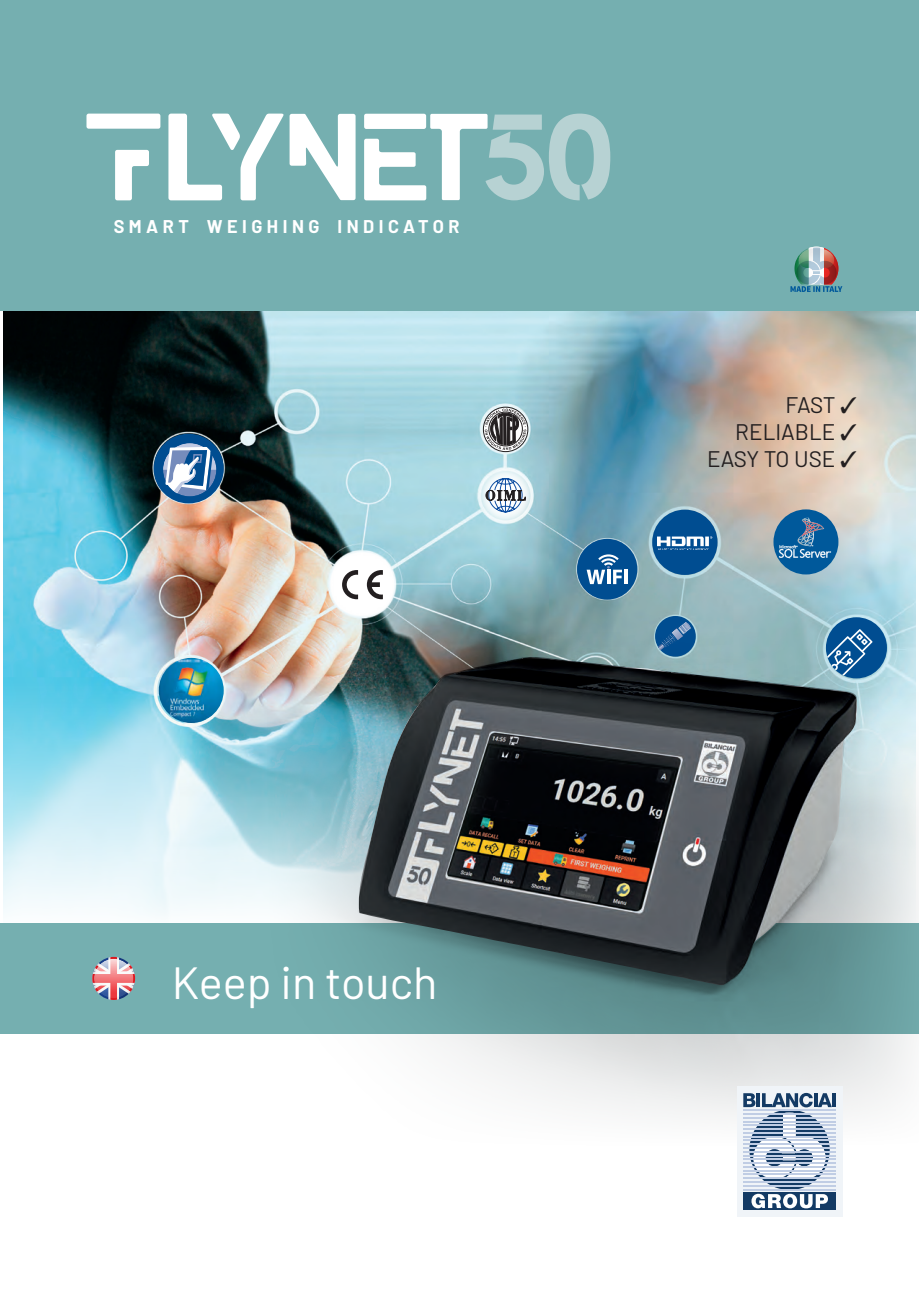
<style>
.page{position:relative;width:919px;height:1289px;background:#fff}
.page>*{position:absolute;margin:0;border:0;box-sizing:border-box;transform-origin:0 0}
.t1{font:123.75px "LEIXO DEMO";letter-spacing:-.1em;color:#fff}
.t2{font:45px "Barlow";color:#fff}
.t3{font:22.5px/27px "Barlow";color:#231f20;text-align:right}
.t4{font:700 18px "Barlow";letter-spacing:.25em;color:#fff}
</style>
<div class="page">
<img style="left:3px;top:310px;width:912px;height:605px">
<div style="left:0;top:0;width:918px;height:310px;background:#75afb0"></div>
<div style="left:0;top:923px;width:918px;height:110px;background:#75afb0"></div>
<div style="left:483px;top:407px;width:45px;height:45px;border:1px solid #231f20;border-radius:50%"></div>
<svg style="left:484px;top:408px;width:42px;height:41px;background:#838485"></svg>
<div style="left:154px;top:433px;width:70px;height:70px;background:#004d91;border-radius:50%"></div>
<svg style="left:163px;top:443px;width:53px;height:51px"></svg>
<img style="left:266px;top:449px;width:652px;height:697px">
<img style="left:357px;top:658px;width:501px;height:327px">
<img style="left:159px;top:658px;width:65px;height:65px;border-radius:32px">
<div style="left:773px;top:509px;width:65px;height:65px;background:#00599b;border-radius:50%"></div>
<img style="left:773px;top:517px;width:65px;height:41px">
<svg style="left:790px;top:247px;width:52px;height:45px"></svg>
<div style="left:736px;top:1085px;width:106px;height:131px;background:#f0f4f8"></div>
<svg style="left:749px;top:1109px;width:80px;height:80px"></svg>
<div style="left:743px;top:1192px;width:92px;height:17px;background:#133a64"></div>
<svg style="left:751px;top:1193px;width:77px;height:15px"></svg>
<svg style="left:743px;top:1092px;width:88px;height:85px"></svg>
<hr style="left:832px;top:1093px;width:3px;height:14px;background:#133a64">
<hr style="left:743px;top:1109px;width:92px;height:1px;background:#c0cde4">
<hr style="left:743px;top:1113px;width:92px;height:1px;background:#c0cde4">
<hr style="left:743px;top:1116px;width:92px;height:2px;background:#c0cde4">
<hr style="left:743px;top:1120px;width:92px;height:2px;background:#c0cde4">
<hr style="left:743px;top:1124px;width:92px;height:1px;background:#c0cde4">
<hr style="left:743px;top:1128px;width:92px;height:1px;background:#c0cde4">
<hr style="left:743px;top:1132px;width:92px;height:1px;background:#c0cde4">
<hr style="left:743px;top:1135px;width:92px;height:2px;background:#c0cde4">
<hr style="left:743px;top:1139px;width:92px;height:2px;background:#c0cde4">
<hr style="left:743px;top:1143px;width:92px;height:1px;background:#c0cde4">
<hr style="left:743px;top:1147px;width:92px;height:1px;background:#c0cde4">
<hr style="left:743px;top:1150px;width:92px;height:2px;background:#c0cde4">
<hr style="left:743px;top:1154px;width:92px;height:2px;background:#c0cde4">
<hr style="left:743px;top:1158px;width:92px;height:1px;background:#c0cde4">
<hr style="left:743px;top:1162px;width:92px;height:1px;background:#c0cde4">
<hr style="left:743px;top:1166px;width:92px;height:1px;background:#c0cde4">
<hr style="left:743px;top:1169px;width:92px;height:2px;background:#c0cde4">
<hr style="left:743px;top:1173px;width:92px;height:2px;background:#c0cde4">
<hr style="left:743px;top:1177px;width:92px;height:1px;background:#c0cde4">
<hr style="left:743px;top:1181px;width:92px;height:1px;background:#c0cde4">
<hr style="left:743px;top:1184px;width:92px;height:2px;background:#c0cde4">
<hr style="left:743px;top:1188px;width:92px;height:2px;background:#c0cde4">
<svg style="left:485px;top:114px;width:125px;height:86px"></svg>
<div style="left:825px;top:617px;width:61px;height:61px;background:#004d91;border-radius:50%"></div>
<svg style="left:825px;top:629px;width:47px;height:49px"></svg>
<svg style="left:92px;top:972px;width:43px;height:27px"></svg>
<svg style="left:92px;top:956px;width:43px;height:43px"></svg>
<svg style="left:94px;top:958px;width:39px;height:40px"></svg>
<h1 class="t1" style="left:77px;top:92px;width:422px">FLYNET</h1>
<p class="t4" style="left:114px;top:213px;width:347px">SMART WEIGHING INDICATOR</p>
<h2 class="t2" style="left:172px;top:949px;width:267px">Keep in touch</h2>
<p class="t3" style="left:707px;top:389px;width:151px">FAST ✓<br>RELIABLE ✓<br>EASY TO USE ✓</p>
</div>
